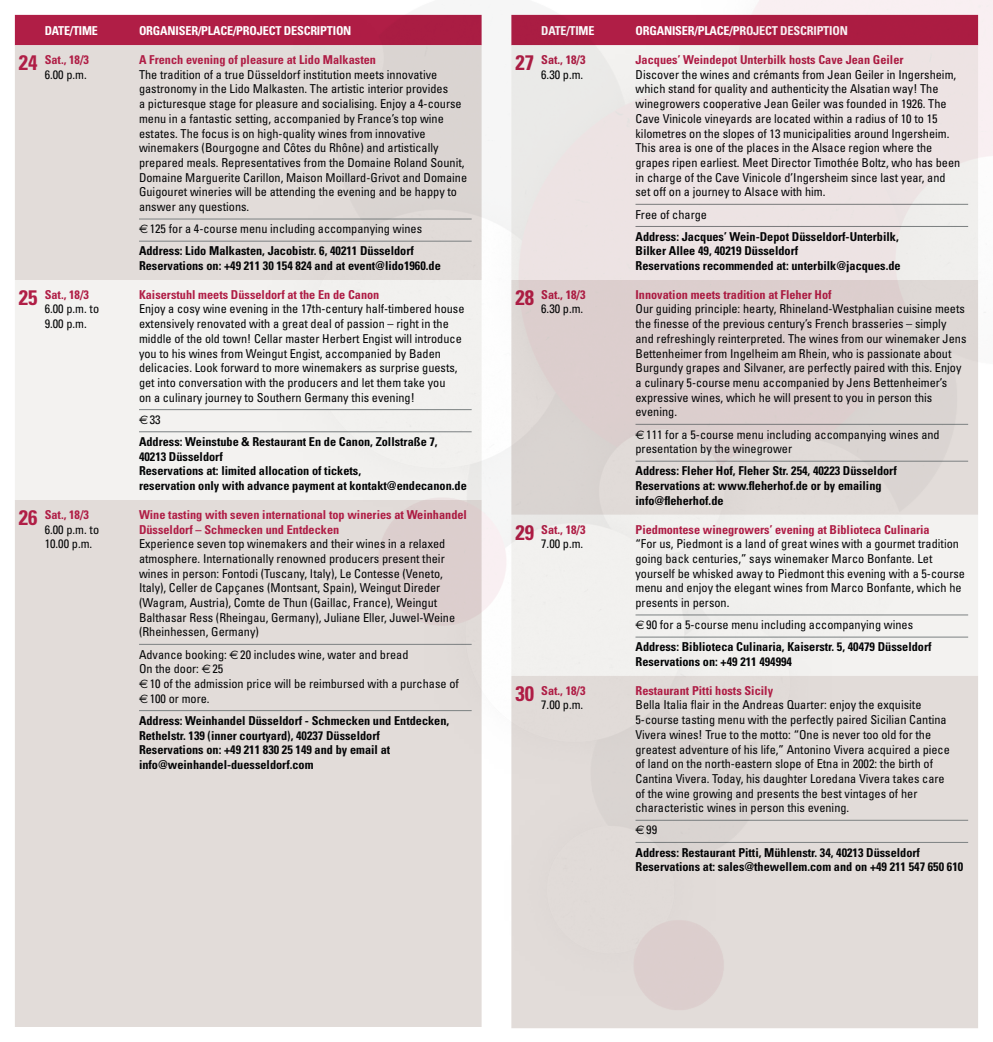
<style>
.page{position:relative;width:993px;height:1042px;background:#fff}
.page>*{position:absolute;margin:0;border:0;box-sizing:border-box;transform-origin:0 0}
.t1{font:condensed 12.25px/14.7px "Univers";color:#040506}
.t2{font:700 condensed 12.25px/14.7px "Univers";color:#040506}
.t3{font:700 condensed 12.25px/14.7px "Univers";color:#b01e46;text-align:right}
.t4{font:700 condensed 12.25px "Univers";letter-spacing:-.015em;color:#fff}
.s1{font-size:21px}
.s2{font-weight:400;color:#040506}
.s3{font-family:"Euro Sans";font-weight:400;font-stretch:normal}
.s4{font-weight:400}
.s5{font-weight:700;font-size:21px;color:#b01e46}
.s6{font-weight:700;color:#b01e46}
.s7{font-family:"Euro Sans";font-stretch:normal}
</style>
<div class="page">
<svg style="left:14px;top:14px;width:107px;height:1013px;fill:#e2dcd9"></svg>
<img style="left:121px;top:0;width:871px;height:1028px">
<p class="t4" style="left:45px;top:23px;width:55px">DATE/TIME</p>
<p class="t4" style="left:139px;top:23px;width:214px">ORGANISER/PLACE/PROJECT DESCRIPTION</p>
<p class="t3" style="left:19px;top:52px;width:72px"><span class="s1">24</span> Sat., 18/3<br><span class="s2">6.00 p.m.</span></p>
<p class="t3" style="left:139px;top:52px;width:238px">A French evening of pleasure at Lido Malkasten</p>
<p class="t1" style="left:139px;top:67px;width:329px">The tradition of a true Düsseldorf institution meets innovative gastronomy in the Lido Malkasten. The artistic interior provides<br>a picturesque stage for pleasure and socialising. Enjoy a 4-course menu in a fantastic setting, accompanied by France’s top wine estates. The focus is on high-quality wines from innovative winemakers (Bourgogne and Côtes du Rhône) and artistically prepared meals. Representatives from the Domaine Roland Sounit, Domaine Marguerite Carillon, Maison Moillard-Grivot and Domaine Guigouret wineries will be attending the evening and be happy to answer any questions.</p>
<p class="t2" style="left:139px;top:218px;width:284px;line-height:22.1px"><span class="s3">€</span><span class="s4">125 for a 4-course menu including accompanying wines<br></span>Address: Lido Malkasten, Jacobistr. 6, 40211 Düsseldorf</p>
<p class="t2" style="left:139px;top:258px;width:303px">Reservations on: +49 211 30 154 824 and at event@lido1960.de</p>
<p class="t1" style="left:45px;top:287px;width:56px;text-indent:-26px"><span class="s5">25</span> <span class="s6">Sat., 18/3<br></span>6.00 p.m. to<br>9.00 p.m.</p>
<p class="t3" style="left:139px;top:287px;width:242px">Kaiserstuhl meets Düsseldorf at the En de Canon</p>
<p class="t1" style="left:139px;top:301px;width:327px">Enjoy a cosy wine evening in the 17th-century half-timbered house extensively renovated with a great deal of passion – right in the middle of the old town! Cellar master Herbert Engist will introduce you to his wines from Weingut Engist, accompanied by Baden delicacies. Look forward to more winemakers as surprise guests, get into conversation with the producers and let them take you<br>on a culinary journey to Southern Germany this evening!</p>
<p class="t2" style="left:139px;top:408px;width:300px;line-height:22.1px"><span class="s3">€</span><span class="s4">33<br></span>Address: Weinstube &amp; Restaurant En de Canon, Zollstraße 7,</p>
<p class="t2" style="left:139px;top:449px;width:329px">40213 Düsseldorf<br>Reservations at: limited allocation of tickets,<br>reservation only with advance payment at kontakt@endecanon.de</p>
<p class="t1" style="left:45px;top:507px;width:56px;text-indent:-26px"><span class="s5">26</span> <span class="s6">Sat., 18/3<br></span>6.00 p.m. to<br>10.00 p.m.</p>
<p class="t3" style="left:139px;top:507px;width:329px;text-align:left">Wine tasting with seven international top wineries at Weinhandel<br>Düsseldorf – Schmecken und Entdecken</p>
<p class="t1" style="left:139px;top:536px;width:317px">Experience seven top winemakers and their wines in a relaxed atmosphere. Internationally renowned producers present their wines in person: Fontodi (Tuscany, Italy), Le Contesse (Veneto, Italy), Celler de Capçanes (Montsant, Spain), Weingut Direder (Wagram, Austria), Comte de Thun (Gaillac, France), Weingut Balthasar Ress (Rheingau, Germany), Juliane Eller, Juwel-Weine (Rheinhessen, Germany)</p>
<p class="t1" style="left:139px;top:646px;width:321px">Advance booking: <span class="s7">€</span>20 includes wine, water and bread<br>On the door: <span class="s7">€</span>25<br><span class="s7">€</span>10 of the admission price will be reimbursed with a purchase of <span class="s7">€</span>100 or more.</p>
<p class="t2" style="left:139px;top:713px;width:311px">Address: Weinhandel Düsseldorf - Schmecken und Entdecken, Rethelstr. 139 (inner courtyard), 40237 Düsseldorf<br>Reservations on: +49 211 830 25 149 and by email at info@weinhandel-duesseldorf.com</p>
<p class="t4" style="left:541px;top:23px;width:55px">DATE/TIME</p>
<p class="t4" style="left:635px;top:23px;width:214px">ORGANISER/PLACE/PROJECT DESCRIPTION</p>
<p class="t3" style="left:515px;top:52px;width:72px"><span class="s1">27</span> Sat., 18/3<br><span class="s2">6.30 p.m.</span></p>
<p class="t3" style="left:635px;top:52px;width:269px">Jacques’ Weindepot Unterbilk hosts Cave Jean Geiler</p>
<p class="t1" style="left:635px;top:67px;width:326px">Discover the wines and crémants from Jean Geiler in Ingersheim, which stand for quality and authenticity the Alsatian way! The winegrowers cooperative Jean Geiler was founded in 1926. The Cave Vinicole vineyards are located within a radius of 10 to 15 kilometres on the slopes of 13 municipalities around Ingersheim.<br>This area is one of the places in the Alsace region where the grapes ripen earliest. Meet Director Timothée Boltz, who has been in charge of the Cave Vinicole d’Ingersheim since last year, and set off on a journey to Alsace with him.</p>
<p class="t1" style="left:635px;top:206px;width:73px">Free of charge</p>
<p class="t2" style="left:635px;top:229px;width:266px">Address: Jacques’ Wein-Depot Düsseldorf-Unterbilk,<br>Bilker Allee 49, 40219 Düsseldorf<br>Reservations recommended at: unterbilk@jacques.de</p>
<p class="t3" style="left:515px;top:287px;width:72px"><span class="s1">28</span> Sat., 18/3<br><span class="s2">6.30 p.m.</span></p>
<p class="t3" style="left:635px;top:287px;width:197px">Innovation meets tradition at Fleher Hof</p>
<p class="t1" style="left:635px;top:301px;width:332px">Our guiding principle: hearty, Rhineland-Westphalian cuisine meets the finesse of the previous century’s French brasseries – simply and refreshingly reinterpreted. The wines from our winemaker Jens Bettenheimer from Ingelheim am Rhein, who is passionate about Burgundy grapes and Silvaner, are perfectly paired with this. Enjoy a culinary 5-course menu accompanied by Jens Bettenheimer’s expressive wines, which he will present to you in person this evening.</p>
<p class="t1" style="left:635px;top:426px;width:305px"><span class="s7">€</span>111 for a 5-course menu including accompanying wines and presentation by the winegrower</p>
<p class="t2" style="left:635px;top:464px;width:263px">Address: Fleher Hof, Fleher Str. 254, 40223 Düsseldorf<br>Reservations at: www.fleherhof.de or by emailing info@fleherhof.de</p>
<p class="t3" style="left:515px;top:522px;width:72px"><span class="s1">29</span> Sat., 18/3<br><span class="s2">7.00 p.m.</span></p>
<p class="t3" style="left:635px;top:522px;width:296px">Piedmontese winegrowers’ evening at Biblioteca Culinaria</p>
<p class="t1" style="left:635px;top:536px;width:331px">“For us, Piedmont is a land of great wines with a gourmet tradition going back centuries,” says winemaker Marco Bonfante. Let yourself be whisked away to Piedmont this evening with a 5-course menu and enjoy the elegant wines from Marco Bonfante, which he presents in person.</p>
<p class="t2" style="left:635px;top:614px;width:297px;line-height:22.1px"><span class="s3">€</span><span class="s4">90 for a 5-course menu including accompanying wines<br></span>Address: Biblioteca Culinaria, Kaiserstr. 5, 40479 Düsseldorf</p>
<p class="t2" style="left:635px;top:654px;width:158px">Reservations on: +49 211 494994</p>
<p class="t3" style="left:515px;top:683px;width:72px"><span class="s1">30</span> Sat., 18/3<br><span class="s2">7.00 p.m.</span></p>
<p class="t3" style="left:635px;top:683px;width:139px">Restaurant Pitti hosts Sicily</p>
<p class="t1" style="left:635px;top:697px;width:316px">Bella Italia flair in the Andreas Quarter: enjoy the exquisite 5-course tasting menu with the perfectly paired Sicilian Cantina Vivera wines! True to the motto: “One is never too old for the greatest adventure of his life,” Antonino Vivera acquired a piece of land on the north-eastern slope of Etna in 2002: the birth of Cantina Vivera. Today, his daughter Loredana Vivera takes care of the wine growing and presents the best vintages of her characteristic wines in person this evening.</p>
<p class="t2" style="left:635px;top:819px;width:286px;line-height:22.1px"><span class="s3">€</span><span class="s4">99<br></span>Address: Restaurant Pitti, Mühlenstr. 34, 40213 Düsseldorf</p>
<p class="t2" style="left:635px;top:859px;width:329px">Reservations at: sales@thewellem.com and on +49 211 547 650 610</p>
</div>
